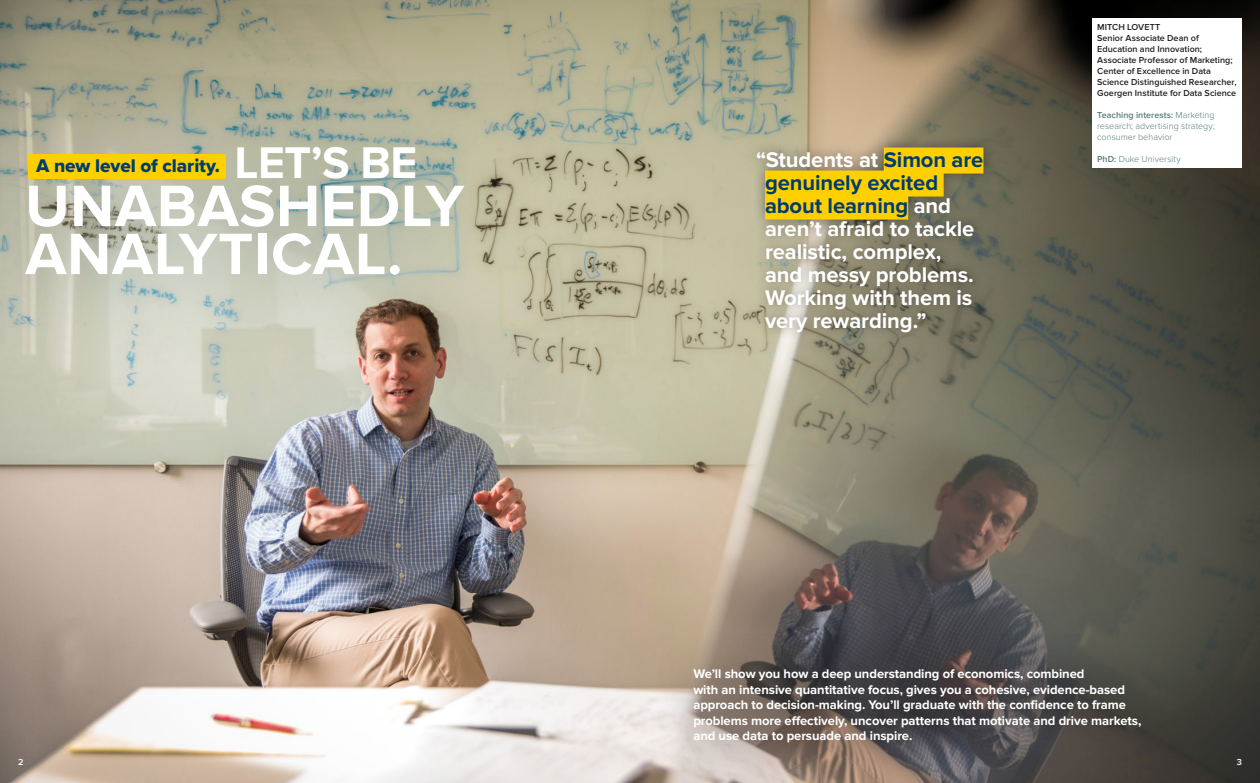
<style>
.page{position:relative;width:1260px;height:783px;background:#fff}
.page>*{position:absolute;margin:0;border:0;box-sizing:border-box;transform-origin:0 0}
.t1{font:700 60.5px "Proxima Nova";letter-spacing:.01em;color:#fff}
.t2{font:700 46px "Proxima Nova";color:#fff}
.t3{font:700 22px/23px "Proxima Nova";letter-spacing:-.005em;color:#fff}
.t4{font:19px "Proxima Nova Extrabld";letter-spacing:-.005em;color:#003c71}
.large_caption{font:700 13px/15.5px "Proxima Nova";letter-spacing:-.005em;color:#fff}
.Box_bio{font:600 9px/11px "Proxima Nova";letter-spacing:.005em;color:#231f20}
.Box_bio-2{font:300 9px/11px "Proxima Nova";letter-spacing:.005em;color:#587a7b;text-align:justify}
.Box_name{font:600 9px "Proxima Nova";letter-spacing:.01em;color:#231f20}
.t5{font:600 9px "Proxima Nova";color:#fff}
.s1{color:#003c71}
.s2{font-weight:600}
</style>
<div class="page">
<img style="left:0;top:0;width:1260px;height:783px">
<div style="left:0;top:60px;width:540px;height:301px;background:#587a7b;opacity:.54"></div>
<div style="left:28px;top:154px;width:198px;height:24px;background:#ffd000"></div>
<div style="left:745px;top:135px;width:251px;height:208px;background:#231f20;opacity:.5"></div>
<div style="left:884px;top:148px;width:99px;height:26px;background:#ffd000"></div>
<div style="left:765px;top:171px;width:179px;height:26px;background:#ffd000"></div>
<div style="left:765px;top:194px;width:143px;height:26px;background:#ffd000"></div>
<div style="left:653px;top:629px;width:522px;height:153px;background:#231f20;opacity:.95"></div>
<div style="left:1092px;top:18px;width:150px;height:150px;background:#fff"></div>
<p class="t2" style="left:235px;top:136px;width:184px">LET’S BE</p>
<p class="t1" style="left:25px;top:171px;width:441px">UNABASHEDLY</p>
<p class="t1" style="left:25px;top:219px;width:379px">ANALYTICAL.</p>
<p class="t4" style="left:36px;top:151px;width:185px">A new level of clarity.</p>
<p class="t3" style="left:765px;top:148px;width:220px;text-indent:-9px">“Students at <span class="s1">Simon are genuinely excited about learning</span> and aren’t afraid to tackle realistic, complex, and messy problems.<br>Working with them is very rewarding.”</p>
<p class="Box_name" style="left:1097px;top:22px;width:65px">MITCH LOVETT</p>
<p class="Box_bio" style="left:1097px;top:33px;width:141px">Senior Associate Dean of<br>Education and Innovation;<br>Associate Professor of Marketing;<br>Center of Excellence in Data<br>Science Distinguished Researcher,<br>Goergen Institute for Data Science</p>
<p class="Box_bio-2" style="left:1097px;top:110px;width:119px"><span class="s2">Teaching interests:</span> Marketing research; advertising strategy; consumer behavior</p>
<p class="Box_bio-2" style="left:1097px;top:154px;width:85px"><span class="s2">PhD:</span> Duke University</p>
<p class="large_caption" style="left:693px;top:666px;width:450px">We’ll show you how a deep understanding of economics, combined<br>with an intensive quantitative focus, gives you a cohesive, evidence-based approach to decision-making. You’ll graduate with the confidence to frame problems more effectively, uncover patterns that motivate and drive markets, and use data to persuade and inspire.</p>
<p class="t5" style="left:18px;top:757px;width:7px">2</p>
<p class="t5" style="left:1237px;top:757px;width:7px">3</p>
</div>
